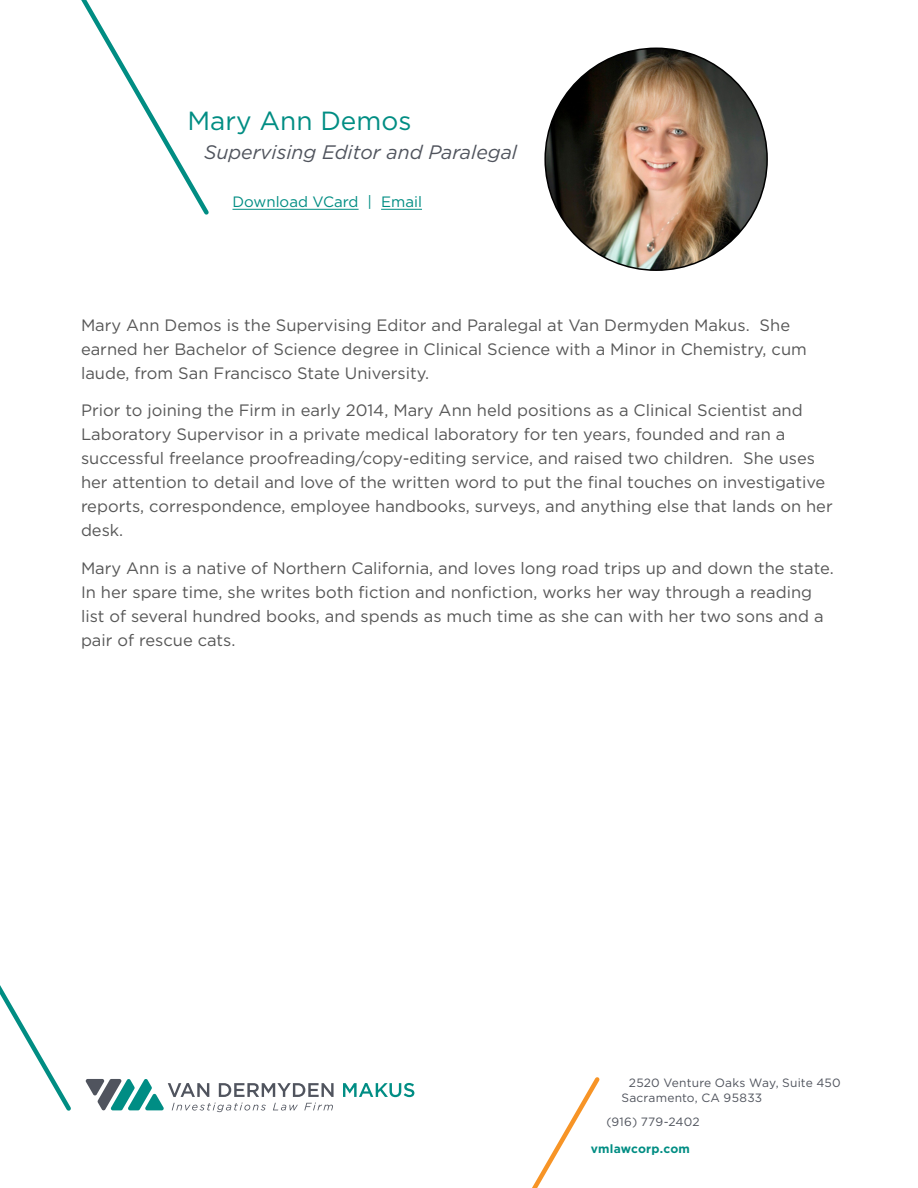
<style>
.page{position:relative;width:918px;height:1188px;background:#fff}
.page>*{position:absolute;margin:0;border:0;box-sizing:border-box;transform-origin:0 0}
.t1{font:26.25px "Gotham";color:#008d83}
.t2{font:italic 19.5px "Gotham";color:#50545d}
.t3{font:16.5px/24px "Gotham";color:#575757}
.t4{font:15px "Gotham";color:#008d83}
.t5{font:12px/15px "Gotham";letter-spacing:.015em;color:#50545d}
.t6{font:700 12px "Gotham";letter-spacing:.015em;color:#008d83}
</style>
<div class="page">
<svg style="left:532px;top:1077px;width:68px;height:111px"></svg>
<svg style="left:0;top:985px;width:71px;height:126px"></svg>
<svg style="left:343px;top:1083px;width:71px;height:14px"></svg>
<svg style="left:86px;top:1079px;width:248px;height:33px"></svg>
<img style="left:545px;top:48px;width:222px;height:222px;border-radius:111px">
<hr style="left:232px;top:209px;width:127px;height:1px;background:#008d83">
<hr style="left:381px;top:209px;width:41px;height:1px;background:#008d83">
<svg style="left:81px;top:0;width:128px;height:215px"></svg>
<h1 class="t1" style="left:188px;top:104px;width:226px">Mary Ann Demos</h1>
<p class="t2" style="left:204px;top:140px;width:315px">Supervising Editor and Paralegal</p>
<p class="t4" style="left:232px;top:192px;width:191px">Download VCard | Email</p>
<p class="t3" style="left:81px;top:313px;width:727px">Mary Ann Demos is the Supervising Editor and Paralegal at Van Dermyden Makus. She earned her Bachelor of Science degree in Clinical Science with a Minor in Chemistry, cum laude, from San Francisco State University.</p>
<p class="t3" style="left:81px;top:398px;width:753px">Prior to joining the Firm in early 2014, Mary Ann held positions as a Clinical Scientist and Laboratory Supervisor in a private medical laboratory for ten years, founded and ran a successful freelance proofreading/copy-editing service, and raised two children. She uses her attention to detail and love of the written word to put the final touches on investigative reports, correspondence, employee handbooks, surveys, and anything else that lands on her desk.</p>
<p class="t3" style="left:81px;top:556px;width:754px">Mary Ann is a native of Northern California, and loves long road trips up and down the state.<br>In her spare time, she writes both fiction and nonfiction, works her way through a reading list of several hundred books, and spends as much time as she can with her two sons and a pair of rescue cats.</p>
<p class="t5" style="left:621px;top:1075px;width:221px;text-indent:8px">2520 Venture Oaks Way, Suite 450<br>Sacramento, CA 95833</p>
<p class="t5" style="left:606px;top:1114px;width:95px">(916) 779-2402</p>
<p class="t6" style="left:591px;top:1140px;width:101px">vmlawcorp.com</p>
</div>
